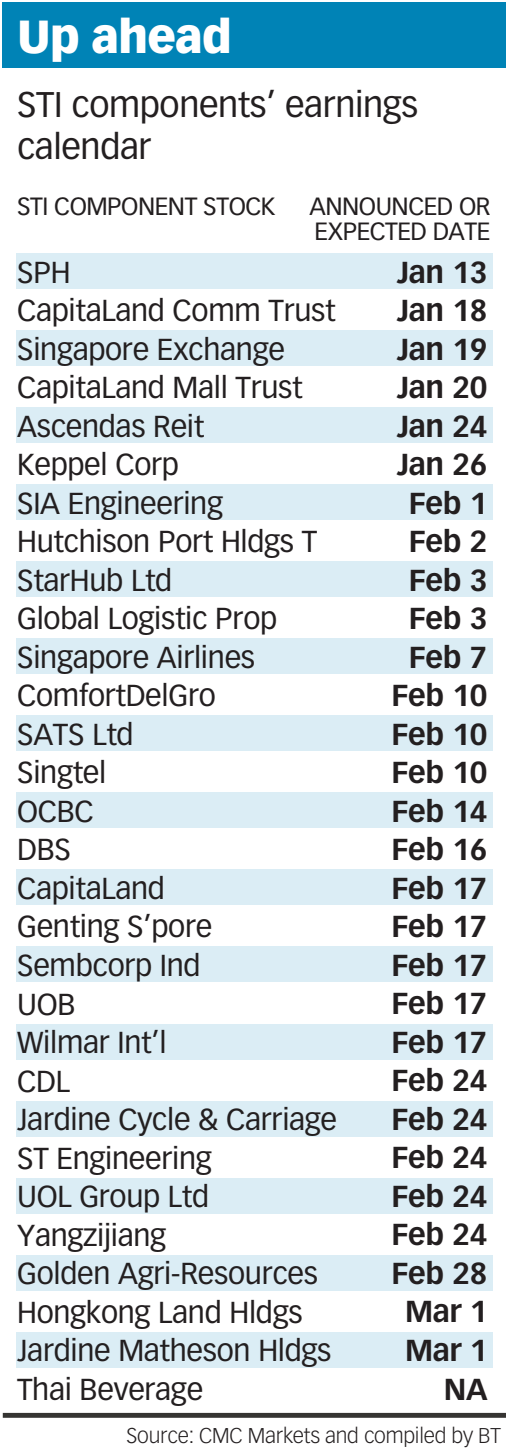
<style>
.page{position:relative;width:506px;height:1449px;background:#fff}
.page>*{position:absolute;margin:0;border:0;box-sizing:border-box;transform-origin:0 0}
.t1{font:900 45.5px "Vectora LH";letter-spacing:-.025em;color:#fff}
.t2{font:35px/42px "Vectora LH";letter-spacing:-.01em;color:#231f20}
.t3{font:29.75px/38.5px "Vectora LH";letter-spacing:-.01em;color:#231f20}
.t4{font:700 29.75px/38.5px "Vectora LH";letter-spacing:-.01em;color:#231f20;text-align:right}
.t5{font:24.5px/24.5px "Vectora LH";letter-spacing:-.02em;color:#231f20}
.t6{font:300 21px "Vectora LH";letter-spacing:-.01em;color:#231f20}
</style>
<div class="page">
<div style="left:17px;top:253px;width:476px;height:35px;background:#dbedf5"></div>
<div style="left:17px;top:330px;width:476px;height:35px;background:#dbedf5"></div>
<div style="left:17px;top:407px;width:476px;height:35px;background:#dbedf5"></div>
<div style="left:17px;top:484px;width:476px;height:36px;background:#dbedf5"></div>
<div style="left:17px;top:561px;width:476px;height:36px;background:#dbedf5"></div>
<div style="left:17px;top:638px;width:476px;height:36px;background:#dbedf5"></div>
<div style="left:17px;top:715px;width:476px;height:36px;background:#dbedf5"></div>
<div style="left:17px;top:792px;width:476px;height:36px;background:#dbedf5"></div>
<div style="left:17px;top:869px;width:476px;height:36px;background:#dbedf5"></div>
<div style="left:17px;top:946px;width:476px;height:36px;background:#dbedf5"></div>
<div style="left:17px;top:1023px;width:476px;height:36px;background:#dbedf5"></div>
<div style="left:17px;top:1100px;width:476px;height:36px;background:#dbedf5"></div>
<div style="left:17px;top:1177px;width:476px;height:36px;background:#dbedf5"></div>
<div style="left:17px;top:1255px;width:476px;height:35px;background:#dbedf5"></div>
<div style="left:17px;top:1332px;width:476px;height:35px;background:#dbedf5"></div>
<div style="left:2px;top:2px;width:504px;height:65px;background:#0083b6"></div>
<div style="left:3px;top:1412px;width:503px;height:5px;background:#353432"></div>
<h1 class="t1" style="left:17px;top:8px;width:217px">Up ahead</h1>
<p class="t2" style="left:17px;top:84px;width:403px">STI components’ earnings calendar</p>
<p class="t5" style="left:17px;top:195px;width:260px">STI COMPONENT STOCK</p>
<p class="t5" style="left:310px;top:195px;width:182px">ANNOUNCED OR<br>EXPECTED DATE</p>
<p class="t3" style="left:17px;top:253px;width:321px">SPH<br>CapitaLand Comm Trust<br>Singapore Exchange<br>CapitaLand Mall Trust<br>Ascendas Reit<br>Keppel Corp<br>SIA Engineering<br>Hutchison Port Hldgs T<br>StarHub Ltd<br>Global Logistic Prop<br>Singapore Airlines<br>ComfortDelGro<br>SATS Ltd<br>Singtel<br>OCBC<br>DBS<br>CapitaLand<br>Genting S’pore<br>Sembcorp Ind<br>UOB<br>Wilmar Int’l<br>CDL<br>Jardine Cycle &amp; Carriage<br>ST Engineering<br>UOL Group Ltd<br>Yangzijiang<br>Golden Agri-Resources<br>Hongkong Land Hldgs<br>Jardine Matheson Hldgs<br>Thai Beverage</p>
<p class="t4" style="left:392px;top:253px;width:97px">Jan 13<br>Jan 18<br>Jan 19<br>Jan 20<br>Jan 24<br>Jan 26<br>Feb 1<br>Feb 2<br>Feb 3<br>Feb 3<br>Feb 7<br>Feb 10<br>Feb 10<br>Feb 10<br>Feb 14<br>Feb 16<br>Feb 17<br>Feb 17<br>Feb 17<br>Feb 17<br>Feb 17<br>Feb 24<br>Feb 24<br>Feb 24<br>Feb 24<br>Feb 24<br>Feb 28<br>Mar 1<br>Mar 1<br>NA</p>
<p class="t6" style="left:127px;top:1423px;width:376px">Source: CMC Markets and compiled by BT</p>
</div>
